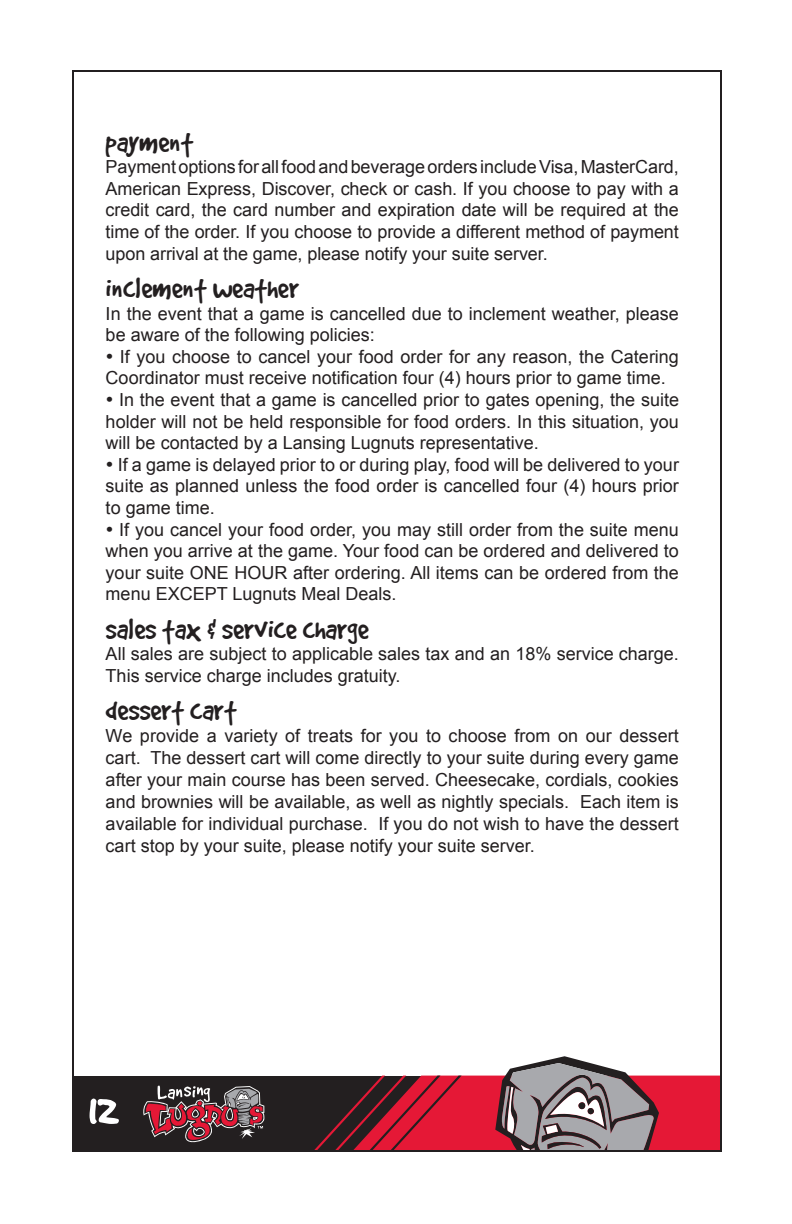
<style>
.page{position:relative;width:792px;height:1224px;background:#fff}
.page>*{position:absolute;margin:0;border:0;box-sizing:border-box;transform-origin:0 0}
.t1{font:53.2px "Good Dog Plain";color:#fff}
.t2{font:32px "Good Dog Plain";color:#231f20}
.t3{font:18px/21.6px "Arial";color:#231f20;text-align:justify}
</style>
<div class="page">
<div style="left:74px;top:1076px;width:367px;height:75px;background:#231f20"></div>
<svg style="left:143px;top:1085px;width:121px;height:58px"></svg>
<svg style="left:315px;top:1056px;width:404px;height:93px"></svg>
<h2 class="t2" style="left:106px;top:126px;width:89px">payment</h2>
<p class="t3" style="left:106px;top:156px;width:575px">Payment options for all food and beverage orders include Visa, MasterCard, American Express, Discover, check or cash. If you choose to pay with a credit card, the card number and expiration date will be required at the time of the order. If you choose to provide a different method of payment upon arrival at the game, please notify your suite server.</p>
<h2 class="t2" style="left:106px;top:272px;width:195px">inclement weather</h2>
<p class="t3" style="left:106px;top:303px;width:575px">In the event that a game is cancelled due to inclement weather, please be aware of the following policies:</p>
<p class="t3" style="left:106px;top:346px;width:575px">• If you choose to cancel your food order for any reason, the Catering<br>Coordinator must receive notification four (4) hours prior to game time.</p>
<p class="t3" style="left:106px;top:389px;width:575px">• In the event that a game is cancelled prior to gates opening, the suite holder will not be held responsible for food orders. In this situation, you will be contacted by a Lansing Lugnuts representative.</p>
<p class="t3" style="left:106px;top:454px;width:575px">• If a game is delayed prior to or during play, food will be delivered to your suite as planned unless the food order is cancelled four (4) hours prior to game time.</p>
<p class="t3" style="left:106px;top:519px;width:575px">• If you cancel your food order, you may still order from the suite menu when you arrive at the game. Your food can be ordered and delivered to your suite ONE HOUR after ordering. All items can be ordered from the menu EXCEPT Lugnuts Meal Deals.</p>
<h2 class="t2" style="left:106px;top:613px;width:264px">sales tax &amp; service charge</h2>
<p class="t3" style="left:106px;top:643px;width:575px">All sales are subject to applicable sales tax and an 18% service charge.<br>This service charge includes gratuity.</p>
<h2 class="t2" style="left:106px;top:695px;width:133px">dessert cart</h2>
<p class="t3" style="left:106px;top:725px;width:575px">We provide a variety of treats for you to choose from on our dessert cart. The dessert cart will come directly to your suite during every game after your main course has been served. Cheesecake, cordials, cookies and brownies will be available, as well as nightly specials. Each item is available for individual purchase. If you do not wish to have the dessert cart stop by your suite, please notify your suite server.</p>
<h1 class="t1" style="left:88px;top:1081px;width:33px">12</h1>
</div>
